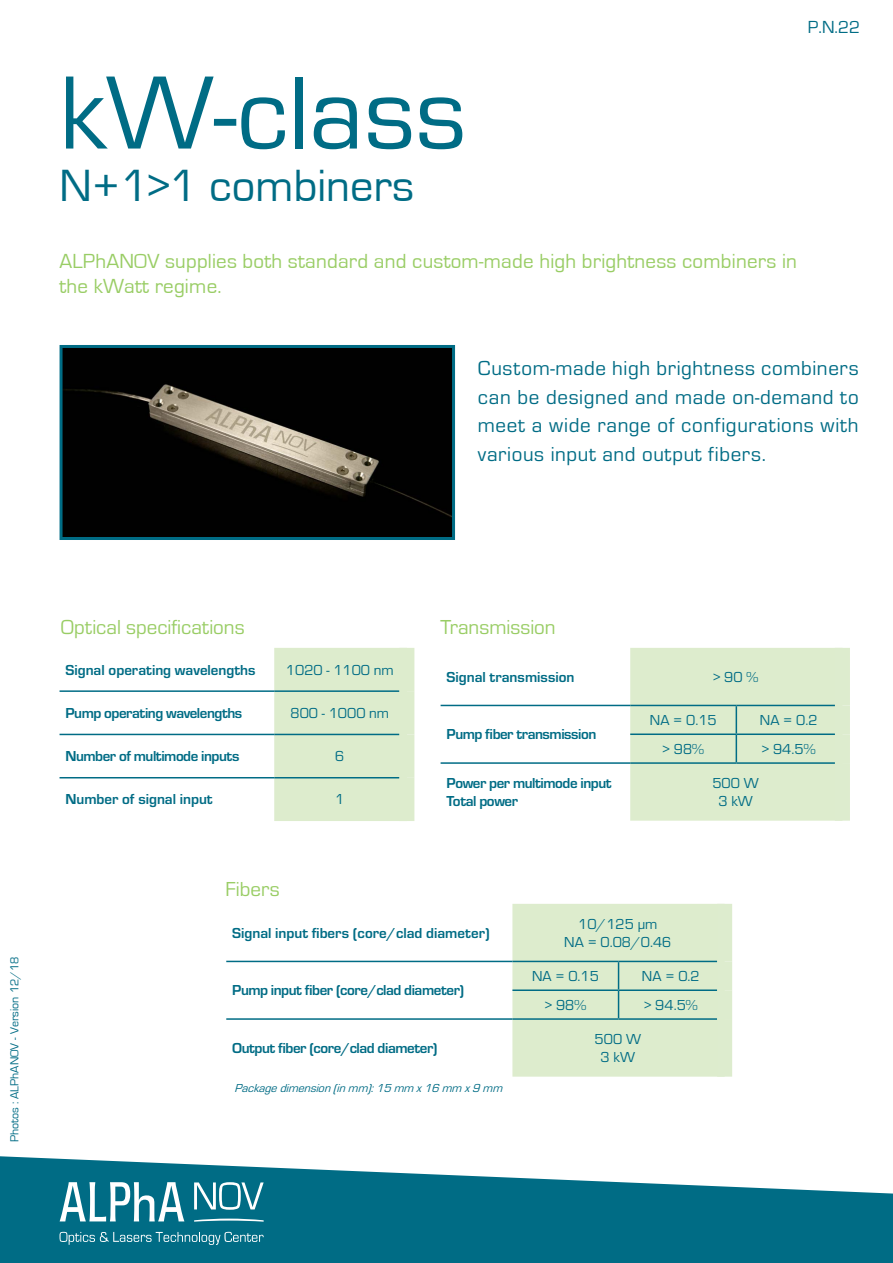
<style>
.page{position:relative;width:893px;height:1263px;background:#fff}
.page>*{position:absolute;margin:0;border:0;box-sizing:border-box;transform-origin:0 0}
.t1{font:108px "Eurostile";color:#006c85}
.t2{font:46.5px "Eurostile";color:#006c85}
.t3{font:21px/28.5px "Eurostile";letter-spacing:.03em;color:#006c85;text-align:justify}
.t4{font:21px/25.2px "Eurostile";letter-spacing:.01em;color:#99cd65}
.t5{font:21px "Eurostile";color:#99cd65}
.t6{font:18px "Eurostile";color:#006c85}
.t7{font:700 15px "Eurostile";letter-spacing:-.03em;color:#006c85}
.t8{font:15px/18px "Eurostile";color:#006c85;text-align:center}
.t9{font:700 15px "Eurostile";color:#006c85}
.t10{font:italic 12px "Eurostile";color:#006c85}
.t11{font:12px "Eurostile";color:#006c85}
</style>
<div class="page">
<svg style="left:0;top:1156px;width:893px;height:107px;fill:#006c85"></svg>
<svg style="left:194px;top:1218px;width:70px;height:4px"></svg>
<svg style="left:194px;top:1182px;width:70px;height:28px"></svg>
<svg style="left:60px;top:1182px;width:124px;height:39px"></svg>
<svg style="left:60px;top:1232px;width:204px;height:13px;background:#31889c"></svg>
<div style="left:274px;top:648px;width:125px;height:173px;background:#ddeccd"></div>
<hr style="left:60px;top:690px;width:214px;height:2px;background:#006c85">
<hr style="left:274px;top:690px;width:125px;height:2px;background:#006c85">
<hr style="left:60px;top:734px;width:214px;height:1px;background:#006c85">
<hr style="left:274px;top:734px;width:125px;height:1px;background:#006c85">
<hr style="left:60px;top:777px;width:214px;height:1px;background:#006c85">
<hr style="left:274px;top:777px;width:125px;height:1px;background:#006c85">
<div style="left:399px;top:648px;width:15px;height:43px;background:#ddeccd"></div>
<div style="left:399px;top:691px;width:15px;height:43px;background:#ddeccd"></div>
<div style="left:399px;top:734px;width:15px;height:44px;background:#ddeccd"></div>
<div style="left:399px;top:778px;width:15px;height:43px;background:#ddeccd"></div>
<hr style="left:441px;top:705px;width:189px;height:1px;background:#006c85">
<hr style="left:441px;top:762px;width:189px;height:2px;background:#006c85">
<div style="left:630px;top:648px;width:205px;height:173px;background:#ddeccd"></div>
<div style="left:835px;top:648px;width:15px;height:57px;background:#ddecce"></div>
<div style="left:835px;top:705px;width:15px;height:29px;background:#ddecce"></div>
<div style="left:835px;top:734px;width:15px;height:29px;background:#ddecce"></div>
<div style="left:835px;top:763px;width:15px;height:58px;background:#ddecce"></div>
<hr style="left:226px;top:961px;width:286px;height:1px;background:#006c85">
<hr style="left:226px;top:1018px;width:286px;height:2px;background:#006c85">
<div style="left:512px;top:904px;width:205px;height:173px;background:#ddeccd"></div>
<div style="left:717px;top:904px;width:15px;height:57px;background:#ddecce"></div>
<div style="left:717px;top:961px;width:15px;height:29px;background:#ddecce"></div>
<div style="left:717px;top:990px;width:15px;height:29px;background:#ddecce"></div>
<div style="left:717px;top:1019px;width:15px;height:58px;background:#ddecce"></div>
<img style="left:64px;top:349px;width:387px;height:187px">
<div style="left:60px;top:345px;width:395px;height:195px;border:3px solid #006c85"></div>
<p class="t1" style="left:60px;top:55px;width:408px">kW-class</p>
<p class="t2" style="left:60px;top:161px;width:356px">N+1&gt;1 combiners</p>
<p class="t6" style="left:808px;top:18px;width:54px">P.N.22</p>
<p class="t4" style="left:60px;top:249px;width:739px">ALPhANOV supplies both standard and custom-made high brightness combiners in the kWatt regime.</p>
<p class="t3" style="left:478px;top:353px;width:382px">Custom-made high brightness combiners can be designed and made on-demand to meet a wide range of configurations with various input and output fibers.</p>
<p class="t11" style="left:8px;top:1142px;width:188px;rotate:-90deg">Photos : ALPhANOV - Version 12/18</p>
<p class="t5" style="left:60px;top:613px;width:186px">Optical specifications</p>
<p class="t5" style="left:441px;top:613px;width:117px">Transmission</p>
<p class="t9" style="left:66px;top:659px;width:192px">Signal operating wavelengths</p>
<p class="t8" style="left:286px;top:660px;width:109px">1020 - 1100 nm</p>
<p class="t7" style="left:66px;top:702px;width:178px">Pump operating wavelengths</p>
<p class="t8" style="left:291px;top:703px;width:100px">800 - 1000 nm</p>
<p class="t7" style="left:66px;top:745px;width:175px">Number of multimode inputs</p>
<p class="t8" style="left:335px;top:746px;width:11px">6</p>
<p class="t9" style="left:66px;top:789px;width:149px">Number of signal input</p>
<p class="t8" style="left:335px;top:790px;width:11px">1</p>
<p class="t5" style="left:225px;top:875px;width:56px">Fibers</p>
<p class="t9" style="left:447px;top:666px;width:129px">Signal transmission</p>
<p class="t8" style="left:713px;top:667px;width:47px">&gt; 90 %</p>
<p class="t7" style="left:447px;top:723px;width:151px">Pump fiber transmission</p>
<p class="t7" style="left:447px;top:772px;width:166px">Power per multimode input</p>
<p class="t7" style="left:447px;top:790px;width:73px">Total power</p>
<p class="t8" style="left:650px;top:710px;width:69px">NA = 0.15</p>
<p class="t8" style="left:760px;top:710px;width:59px">NA = 0.2</p>
<p class="t8" style="left:663px;top:739px;width:43px">&gt; 98%</p>
<p class="t8" style="left:762px;top:739px;width:55px">&gt; 94.5%</p>
<p class="t8" style="left:712px;top:773px;width:48px">500 W<br>3 kW</p>
<p class="t9" style="left:232px;top:922px;width:259px">Signal input fibers (core/clad diameter)</p>
<p class="t7" style="left:232px;top:979px;width:233px">Pump input fiber (core/clad diameter)</p>
<p class="t8" style="left:578px;top:914px;width:81px">10/125 μm</p>
<p class="t8" style="left:564px;top:932px;width:109px">NA = 0.08/0.46</p>
<p class="t8" style="left:532px;top:966px;width:69px">NA = 0.15</p>
<p class="t8" style="left:642px;top:966px;width:59px">NA = 0.2</p>
<p class="t8" style="left:545px;top:995px;width:43px">&gt; 98%</p>
<p class="t8" style="left:644px;top:995px;width:55px">&gt; 94.5%</p>
<p class="t7" style="left:232px;top:1037px;width:207px">Output fiber (core/clad diameter)</p>
<p class="t8" style="left:595px;top:1029px;width:48px">500 W<br>3 kW</p>
<p class="t10" style="left:234px;top:1080px;width:273px">Packagedimension(inmm):15mm x16mm x9mm</p>
</div>
